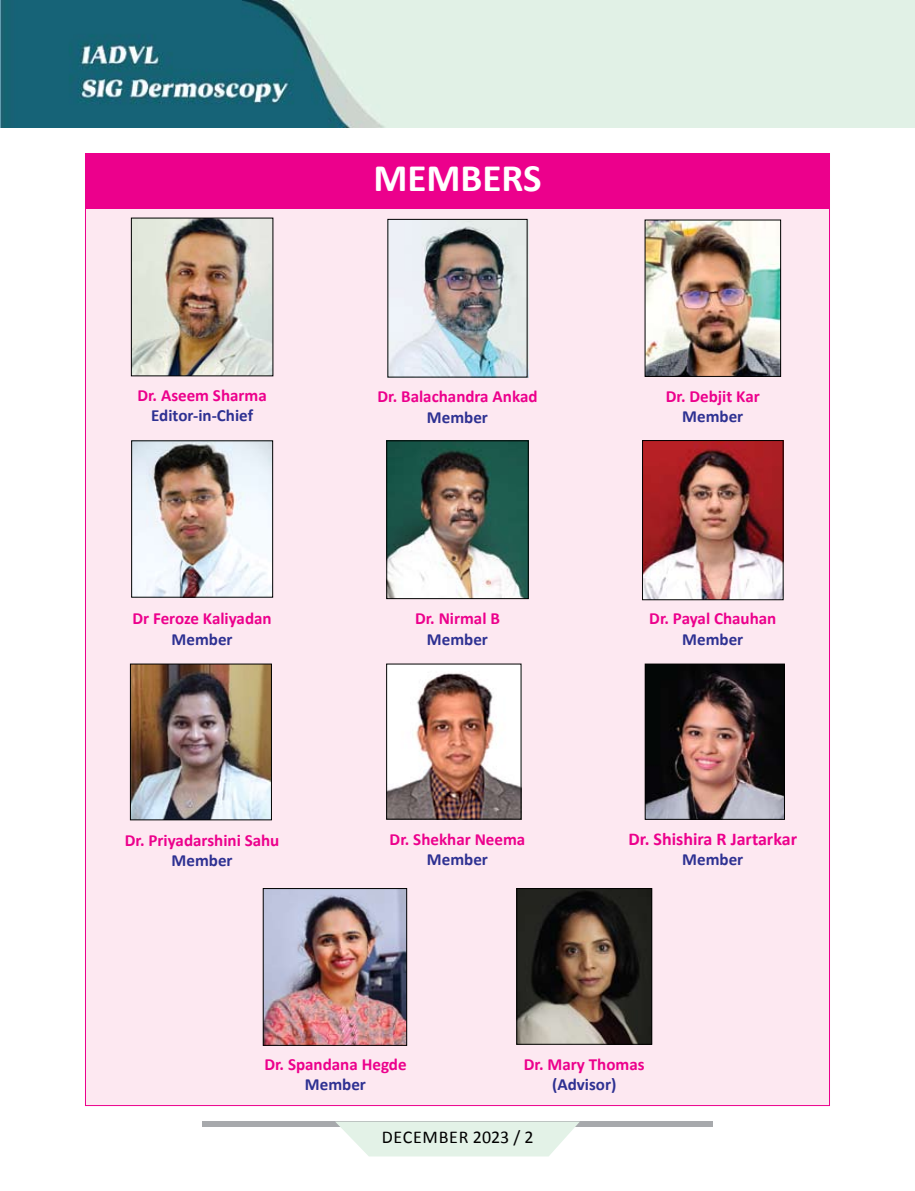
<style>
.page{position:relative;width:915px;height:1191px;background:#fff}
.page>*{position:absolute;margin:0;border:0;box-sizing:border-box;transform-origin:0 0}
.t1{font:700 39px "Calibri";color:#fff}
.t2{font:700 18px "Calibri";color:#ec008c}
.t3{font:18px "Calibri";letter-spacing:.04em;color:#000}
.t4{font:700 16.95px "Calibri";color:#ec008c}
.t5{font:700 16.95px "Calibri";color:#2e3192}
</style>
<div class="page">
<div style="left:202px;top:1121px;width:510px;height:6px;background:#a7a9ac"></div>
<svg style="left:335px;top:1121px;width:244px;height:35px;background:#e5f2e8"></svg>
<img style="left:0;top:0;width:914px;height:127px">
<div style="left:85px;top:153px;width:744px;height:953px;background:#fde8f1;border:1px solid #ec008c"></div>
<div style="left:85px;top:153px;width:744px;height:55px;background:#ec008c"></div>
<img style="left:646px;top:222px;width:132px;height:153px">
<div style="left:644px;top:220px;width:136px;height:157px;border:1px solid #000"></div>
<img style="left:518px;top:890px;width:132px;height:152px">
<div style="left:516px;top:888px;width:136px;height:156px;border:1px solid #000"></div>
<img style="left:133px;top:442px;width:138px;height:153px">
<div style="left:131px;top:440px;width:142px;height:157px;border:1px solid #000"></div>
<img style="left:388px;top:665px;width:131px;height:152px">
<div style="left:386px;top:663px;width:135px;height:156px;border:1px solid #000"></div>
<img style="left:389px;top:219px;width:139px;height:158px">
<img style="left:644px;top:442px;width:137px;height:156px">
<div style="left:642px;top:440px;width:141px;height:160px;border:1px solid #000"></div>
<img style="left:133px;top:220px;width:138px;height:154px">
<div style="left:131px;top:218px;width:142px;height:158px;border:1px solid #000"></div>
<img style="left:388px;top:442px;width:138px;height:155px">
<div style="left:386px;top:440px;width:142px;height:159px;border:1px solid #000"></div>
<img style="left:646px;top:665px;width:136px;height:152px">
<div style="left:644px;top:663px;width:140px;height:156px;border:1px solid #000"></div>
<img style="left:132px;top:665px;width:138px;height:153px">
<div style="left:130px;top:663px;width:142px;height:157px;border:1px solid #000"></div>
<img style="left:265px;top:890px;width:140px;height:153px">
<div style="left:263px;top:888px;width:144px;height:157px;border:1px solid #000"></div>
<h1 class="t1" style="left:373px;top:153px;width:170px">MEMBERS</h1>
<p class="t4" style="left:137px;top:384px;width:131px">Dr. Aseem Sharma</p>
<p class="t5" style="left:151px;top:405px;width:103px">Editor-in-Chief</p>
<p class="t4" style="left:377px;top:386px;width:161px">Dr. Balachandra Ankad</p>
<p class="t5" style="left:427px;top:406px;width:62px">Member</p>
<p class="t4" style="left:665px;top:385px;width:95px">Dr. Debjit Kar</p>
<p class="t5" style="left:682px;top:406px;width:62px">Member</p>
<p class="t4" style="left:132px;top:608px;width:141px">Dr Feroze Kaliyadan</p>
<p class="t5" style="left:171px;top:628px;width:62px">Member</p>
<p class="t4" style="left:415px;top:608px;width:86px">Dr. Nirmal B</p>
<p class="t5" style="left:427px;top:628px;width:62px">Member</p>
<p class="t4" style="left:649px;top:608px;width:129px">Dr. Payal Chauhan</p>
<p class="t5" style="left:682px;top:628px;width:62px">Member</p>
<p class="t4" style="left:125px;top:829px;width:156px">Dr. Priyadarshini Sahu</p>
<p class="t5" style="left:171px;top:849px;width:62px">Member</p>
<p class="t4" style="left:389px;top:828px;width:137px">Dr. Shekhar Neema</p>
<p class="t5" style="left:427px;top:848px;width:62px">Member</p>
<p class="t2" style="left:628px;top:827px;width:170px">Dr. Shishira R Jartarkar</p>
<p class="t5" style="left:682px;top:849px;width:62px">Member</p>
<p class="t4" style="left:264px;top:1053px;width:144px">Dr. Spandana Hegde</p>
<p class="t5" style="left:305px;top:1073px;width:62px">Member</p>
<p class="t4" style="left:523px;top:1053px;width:122px">Dr. Mary Thomas</p>
<p class="t5" style="left:552px;top:1073px;width:66px">(Advisor)</p>
<p class="t3" style="left:381px;top:1125px;width:153px">DECEMBER 2023 / 2</p>
</div>
